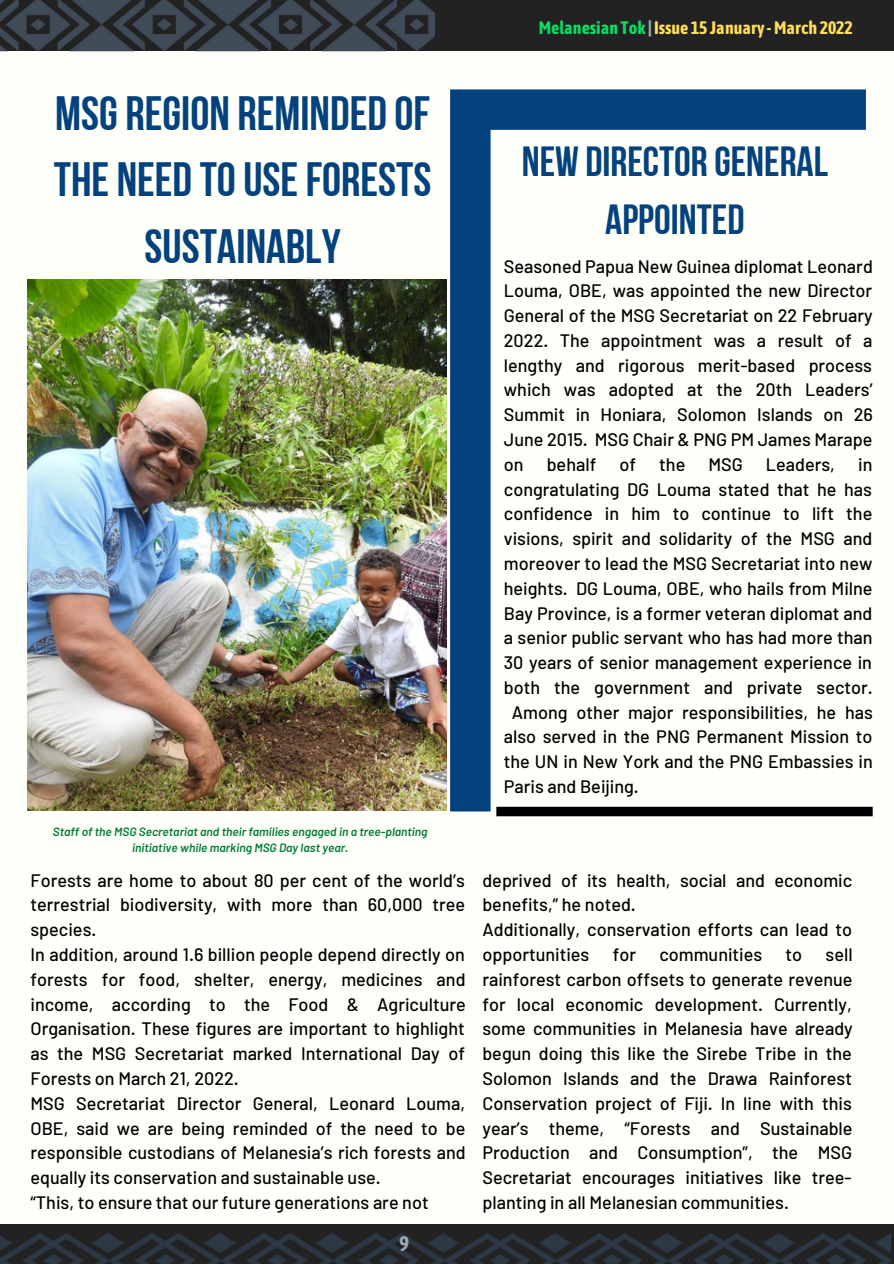
<style>
.page{position:relative;width:894px;height:1264px;background:#fff}
.page>*{position:absolute;margin:0;border:0;box-sizing:border-box;transform-origin:0 0}
.t1{font:48px/66.4px "Bebas Neue Cyrillic";color:#03427d;text-align:center}
.t2{font:42px/58.5px "Bebas Neue Cyrillic";color:#03427d;text-align:center}
.t3{font:700 21px "Asap Condensed";color:#99aab5}
.t4{font:500 18px/24.8px "Barlow";color:#000;text-align:justify}
.t5{font:700 18px "Asap Condensed";color:#ffde59}
.t6{font:italic 600 12px/16px "Barlow";color:#008037;text-align:center}
.s1{color:#07df64}
.s2{color:#99aab5}
</style>
<div class="page">
<div style="left:0;top:0;width:893px;height:1263px;background:#fffff9"></div>
<div style="left:0;top:0;width:893px;height:51px;background:#222"></div>
<img style="left:0;top:0;width:434px;height:52px">
<img style="left:0;top:1224px;width:890px;height:39px">
<img style="left:28px;top:279px;width:418px;height:531px">
<svg style="left:450px;top:89px;width:415px;height:722px"></svg>
<svg style="left:496px;top:806px;width:376px;height:10px"></svg>
<p class="t5" style="left:538px;top:17px;width:315px"><span class="s1">Melanesian Tok</span> <span class="s2">|</span> Issue 15 January -March 2022</p>
<p class="t1" style="left:54px;top:84px;width:379px">MSG REGION REMINDED OF<br>THE NEED TOUSEFORESTS<br>SUSTAINABLY</p>
<p class="t6" style="left:53px;top:822px;width:376px">Staff of the MSG Secretariat and their families engaged in a tree-planting initiative while marking MSG Day last year.</p>
<p class="t4" style="left:30px;top:867px;width:436px">Forests are home to about 80 per cent of the world’s terrestrial biodiversity, with more than 60,000 tree species.</p>
<p class="t4" style="left:30px;top:941px;width:436px">In addition, around 1.6 billion people depend directly on forests for food, shelter, energy, medicines and income, according to the Food &amp; Agriculture Organisation. These figures are important to highlight as the MSG Secretariat marked International Day of Forests on March 21, 2022.</p>
<p class="t4" style="left:30px;top:1090px;width:436px">MSG Secretariat Director General, Leonard Louma, OBE, said we are being reminded of the need to be responsible custodians of Melanesia’s rich forests and equally its conservation and sustainable use.</p>
<p class="t4" style="left:30px;top:1189px;width:399px">“This, to ensure that our future generations are not</p>
<p class="t3" style="left:399px;top:1230px;width:11px">9</p>
<p class="t2" style="left:521px;top:136px;width:308px">NEW DIRECTOR GENERAL<br>APPOINTED</p>
<p class="t4" style="left:503px;top:253px;width:370px">Seasoned Papua New Guinea diplomat Leonard Louma, OBE, was appointed the new Director General of the MSG Secretariat on 22 February 2022. The appointment was a result of a lengthy and rigorous merit-based process which was adopted at the 20th Leaders’ Summit in Honiara, Solomon Islands on 26<br>June 2015. MSG Chair &amp; PNG PM James Marape on</p>
<p class="t4" style="left:546px;top:451px;width:51px">behalf</p>
<p class="t4" style="left:619px;top:451px;width:18px">of</p>
<p class="t4" style="left:659px;top:451px;width:28px">the</p>
<p class="t4" style="left:708px;top:451px;width:36px">MSG</p>
<p class="t4" style="left:765px;top:451px;width:71px">Leaders,</p>
<p class="t4" style="left:857px;top:451px;width:16px">in</p>
<p class="t4" style="left:503px;top:476px;width:369px">congratulating DG Louma stated that he has</p>
<p class="t4" style="left:503px;top:501px;width:370px">confidence in him to continue to lift the</p>
<p class="t4" style="left:503px;top:525px;width:370px">visions, spirit and solidarity of the MSG and</p>
<p class="t4" style="left:503px;top:550px;width:370px">moreover to lead the MSG Secretariat into new</p>
<p class="t4" style="left:503px;top:575px;width:370px">heights. DG Louma, OBE, who hails from Milne</p>
<p class="t4" style="left:503px;top:600px;width:370px">Bay Province, is a former veteran diplomat and</p>
<p class="t4" style="left:503px;top:624px;width:370px">a senior public servant who has had more than</p>
<p class="t4" style="left:503px;top:649px;width:369px">30 years of senior management experience in</p>
<p class="t4" style="left:503px;top:674px;width:370px">both the government and private sector.</p>
<p class="t4" style="left:512px;top:699px;width:362px">Among other major responsibilities, he has</p>
<p class="t4" style="left:503px;top:724px;width:370px">also served in the PNG Permanent Mission to</p>
<p class="t4" style="left:503px;top:748px;width:370px">the UN in New York and the PNG Embassies in</p>
<p class="t4" style="left:503px;top:773px;width:136px">Paris and Beijing.</p>
<p class="t4" style="left:482px;top:867px;width:371px">deprived of its health, social and economic benefits,” he noted.</p>
<p class="t4" style="left:482px;top:916px;width:371px">Additionally, conservation efforts can lead to opportunities</p>
<p class="t4" style="left:612px;top:941px;width:25px">for</p>
<p class="t4" style="left:659px;top:941px;width:104px">communities</p>
<p class="t4" style="left:785px;top:941px;width:18px">to</p>
<p class="t4" style="left:482px;top:941px;width:372px;text-indent:343px">sell rainforest carbon offsets to generate revenue for local economic development. Currently, some communities in Melanesia have already begun doing this like the Sirebe Tribe in the Solomon Islands and the Drawa Rainforest Conservation project of Fiji. In line with this year’s theme, “Forests and Sustainable Production and Consumption”, the MSG Secretariat encourages initiatives like tree&shy;planting in all Melanesian communities.</p>
</div>
